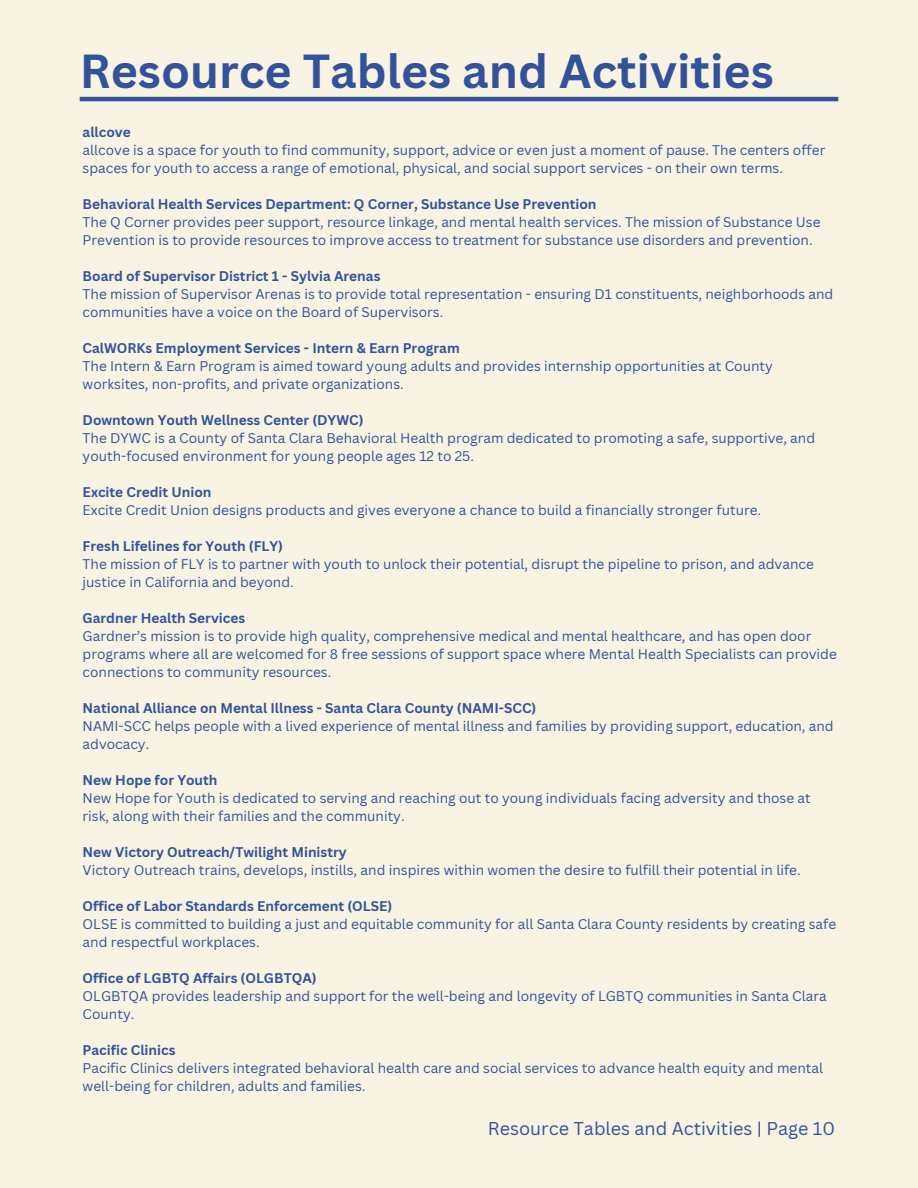
<style>
.page{position:relative;width:918px;height:1188px;background:#f8f3e2}
.page>*{position:absolute;margin:0;border:0;box-sizing:border-box;transform-origin:0 0}
.t1{font:700 46.5px "Canva Sans";color:#32529a}
.t2{font:18px "Canva Sans";color:#32529a}
.t3{font:13.65px/18px "Canva Sans";color:#32529a}
.t4{font:700 13.65px "Canva Sans";color:#32529a}
</style>
<div class="page">
<hr style="left:80px;top:97px;width:758px;height:4px;background:#32529a">
<h1 class="t1" style="left:80px;top:38px;width:696px">Resource Tables and Activities</h1>
<p class="t4" style="left:83px;top:122px;width:50px">allcove</p>
<p class="t3" style="left:83px;top:141px;width:744px">allcove is a space for youth to find community, support, advice or even just a moment of pause. The centers offer spaces for youth to access a range of emotional, physical, and social support services - on their own terms.</p>
<p class="t4" style="left:83px;top:194px;width:515px">Behavioral Health Services Department: Q Corner, Substance Use Prevention</p>
<p class="t3" style="left:83px;top:213px;width:739px">The Q Corner provides peer support, resource linkage, and mental health services. The mission of Substance Use<br>Prevention is to provide resources to improve access to treatment for substance use disorders and prevention.</p>
<p class="t4" style="left:83px;top:266px;width:299px">Board of Supervisor District 1 - Sylvia Arenas</p>
<p class="t3" style="left:83px;top:285px;width:752px">The mission of Supervisor Arenas is to provide total representation - ensuring D1 constituents, neighborhoods and communities have a voice on the Board of Supervisors.</p>
<p class="t4" style="left:83px;top:338px;width:379px">CalWORKs Employment Services - Intern &amp; Earn Program</p>
<p class="t3" style="left:83px;top:357px;width:692px">The Intern &amp; Earn Program is aimed toward young adults and provides internship opportunities at County worksites, non-profits, and private organizations.</p>
<p class="t4" style="left:83px;top:410px;width:282px">Downtown Youth Wellness Center (DYWC)</p>
<p class="t3" style="left:83px;top:429px;width:734px">The DYWC is a County of Santa Clara Behavioral Health program dedicated to promoting a safe, supportive, and youth-focused environment for young people ages 12 to 25.</p>
<p class="t4" style="left:83px;top:482px;width:130px">Excite Credit Union</p>
<p class="t3" style="left:83px;top:501px;width:680px">Excite Credit Union designs products and gives everyone a chance to build a financially stronger future.</p>
<p class="t4" style="left:83px;top:536px;width:202px">Fresh Lifelines for Youth (FLY)</p>
<p class="t3" style="left:83px;top:555px;width:733px">The mission of FLY is to partner with youth to unlock their potential, disrupt the pipeline to prison, and advance justice in California and beyond.</p>
<p class="t4" style="left:83px;top:608px;width:164px">Gardner Health Services</p>
<p class="t3" style="left:83px;top:627px;width:756px">Gardner’s mission is to provide high quality, comprehensive medical and mental healthcare, and has open door programs where all are welcomed for 8 free sessions of support space where Mental Health Specialists can provide connections to community resources.</p>
<p class="t4" style="left:83px;top:698px;width:455px">National Alliance on Mental Illness - Santa Clara County (NAMI-SCC)</p>
<p class="t3" style="left:83px;top:717px;width:753px">NAMI-SCC helps people with a lived experience of mental illness and families by providing support, education, and advocacy.</p>
<p class="t4" style="left:83px;top:770px;width:136px">New Hope for Youth</p>
<p class="t3" style="left:83px;top:789px;width:730px">New Hope for Youth is dedicated to serving and reaching out to young individuals facing adversity and those at risk, along with their families and the community.</p>
<p class="t4" style="left:83px;top:842px;width:266px">New Victory Outreach/Twilight Ministry</p>
<p class="t3" style="left:83px;top:861px;width:720px">Victory Outreach trains, develops, instills, and inspires within women the desire to fulfill their potential in life.</p>
<p class="t4" style="left:83px;top:896px;width:311px">Office of Labor Standards Enforcement (OLSE)</p>
<p class="t3" style="left:83px;top:915px;width:755px">OLSE is committed to building a just and equitable community for all Santa Clara County residents by creating safe and respectful workplaces.</p>
<p class="t4" style="left:83px;top:968px;width:236px">Office of LGBTQ Affairs (OLGBTQA)</p>
<p class="t3" style="left:83px;top:987px;width:746px">OLGBTQA provides leadership and support for the well-being and longevity of LGBTQ communities in Santa Clara<br>County.</p>
<p class="t4" style="left:83px;top:1040px;width:94px">Pacific Clinics</p>
<p class="t3" style="left:83px;top:1059px;width:742px">Pacific Clinics delivers integrated behavioral health care and social services to advance health equity and mental well-being for children, adults and families.</p>
<h2 class="t2" style="left:488px;top:1116px;width:349px">Resource Tables and Activities | Page 10</h2>
</div>
